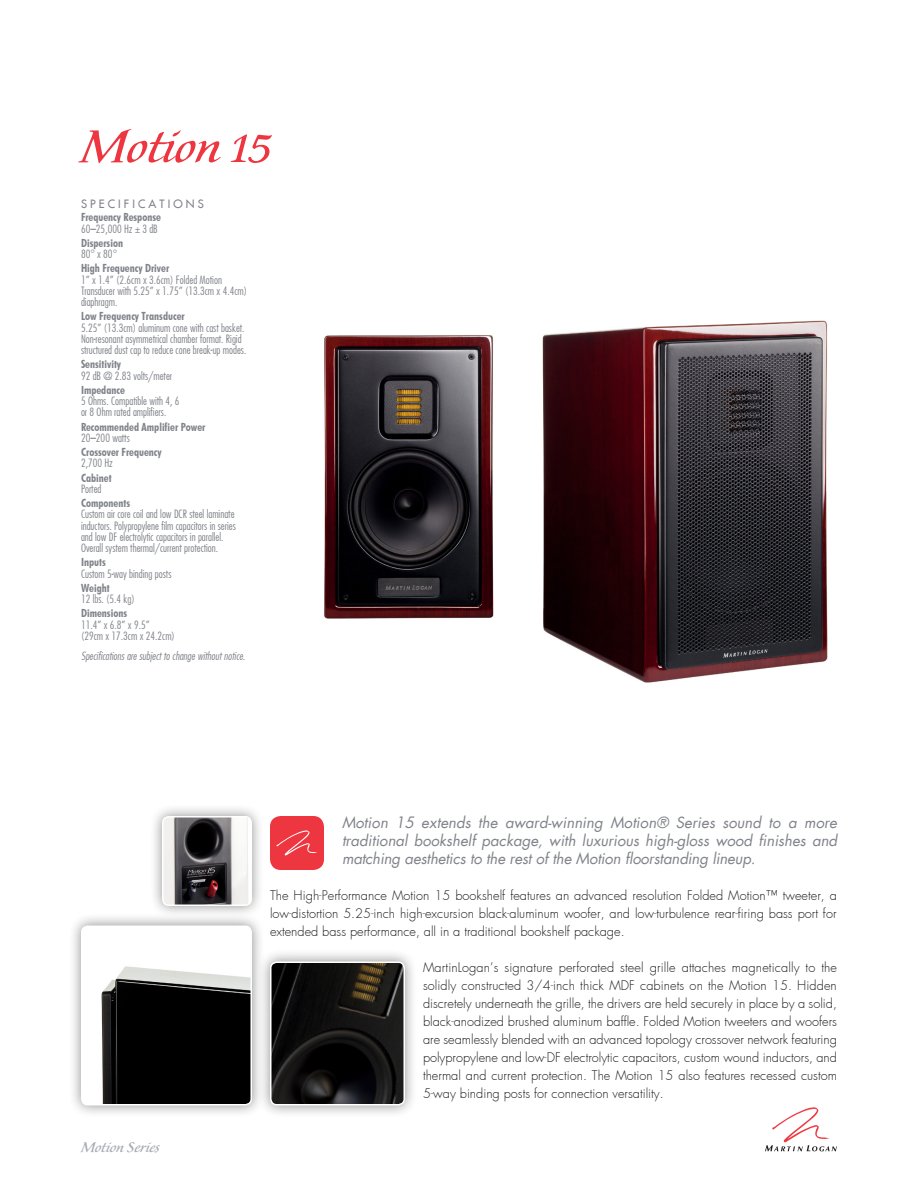
<style>
.page{position:relative;width:918px;height:1188px;background:#fff}
.page>*{position:absolute;margin:0;border:0;box-sizing:border-box;transform-origin:0 0}
.Speaker_Name{font:58.5px "Florens LP";color:#ee3640}
.t1{font:18px "Florens LP";color:#a6acb4}
.Intro_Paragraph{font:italic 15px/18px "Futura";letter-spacing:-.01em;color:#80838a;text-align:justify}
.Body_Copy{font:300 12.75px/18px "Futura";color:#231f20;text-align:justify}
.Specifications_Spec{font:300 condensed 11.25px/11.2px "Futura";color:#80838a}
.Specifications_Title{font:700 condensed 11.25px "Futura BT";color:#80838a}
.Specifications_Capti{font:11.25px "Futur Con Lig Obl";color:#80838a}
.Specifications_Spec-2{font:700 condensed 11.25px/11.2px "Futura BT";color:#80838a}
.Specifications_Heade{font:11.25px "Futura";letter-spacing:.275em;color:#80838a}
.s1{font-family:"Futura";font-weight:300}
</style>
<div class="page">
<div style="left:270px;top:816px;width:54px;height:54px;background:#ee3640;border-radius:11px"></div>
<svg style="left:277px;top:830px;width:40px;height:26px"></svg>
<img style="left:324px;top:320px;width:504px;height:363px">
<div style="left:69px;top:913px;width:196px;height:205px;background:#231f20;opacity:.5"></div>
<img style="left:82px;top:926px;width:169px;height:179px">
<div style="left:81px;top:926px;width:171px;height:180px;border:2px solid #fff;border-radius:6px"></div>
<div style="left:150px;top:804px;width:115px;height:115px;background:#231f20;opacity:.5"></div>
<img style="left:163px;top:817px;width:88px;height:88px">
<div style="left:162px;top:816px;width:90px;height:90px;border:2px solid #fff;border-radius:6px"></div>
<div style="left:258px;top:949px;width:159px;height:169px;background:#231f20;opacity:.5"></div>
<img style="left:271px;top:962px;width:133px;height:143px">
<div style="left:270px;top:962px;width:135px;height:144px;border:2px solid #fff;border-radius:6px"></div>
<svg style="left:765px;top:1107px;width:72px;height:44px"></svg>
<p class="Speaker_Name" style="left:81px;top:117px;width:193px">Motion 15</p>
<p class="Specifications_Heade" style="left:81px;top:196px;width:124px">SPECIFICATIONS</p>
<p class="Specifications_Title" style="left:81px;top:211px;width:81px">Frequency Response</p>
<p class="Specifications_Spec" style="left:81px;top:223px;width:78px">60–25,000 Hz ± 3 dB</p>
<p class="Specifications_Title" style="left:81px;top:236px;width:44px">Dispersion</p>
<p class="Specifications_Spec" style="left:81px;top:248px;width:38px">80° x 80°</p>
<p class="Specifications_Title" style="left:81px;top:262px;width:90px">High Frequency Driver</p>
<p class="Specifications_Spec" style="left:81px;top:274px;width:168px">1” x 1.4” (2.6cm x 3.6cm) Folded Motion<br>Transducer with 5.25” x 1.75” (13.3cm x 4.4cm) diaphragm.</p>
<p class="Specifications_Title" style="left:81px;top:310px;width:105px">Low Frequency Transducer</p>
<p class="Specifications_Spec" style="left:81px;top:322px;width:167px">5.25” (13.3cm) aluminum cone with cast basket.<br>Non-resonant asymmetrical chamber format. Rigid structured dust cap to reduce cone break-up modes.</p>
<p class="Specifications_Title" style="left:81px;top:358px;width:42px">Sensitivity</p>
<p class="Specifications_Spec" style="left:81px;top:370px;width:93px">92 dB @ 2.83 volts/meter</p>
<p class="Specifications_Title" style="left:81px;top:383px;width:45px">Impedance</p>
<p class="Specifications_Spec" style="left:81px;top:395px;width:100px">5 Ohms. Compatible with 4, 6 or 8 Ohm rated amplifiers.</p>
<p class="Specifications_Spec-2" style="left:81px;top:421px;width:126px">Recommended Amplifier Power<br><span class="s1">20–200 watts</span></p>
<p class="Specifications_Title" style="left:81px;top:445px;width:82px">Crossover Frequency</p>
<p class="Specifications_Spec" style="left:81px;top:457px;width:33px">2,700 Hz</p>
<p class="Specifications_Title" style="left:81px;top:471px;width:32px">Cabinet</p>
<p class="Specifications_Spec" style="left:81px;top:483px;width:22px">Ported</p>
<p class="Specifications_Title" style="left:81px;top:496px;width:51px">Components</p>
<p class="Specifications_Spec" style="left:81px;top:508px;width:156px">Custom air core coil and low DCR steel laminate inductors. Polypropylene film capacitors in series and low DF electrolytic capacitors in parallel.<br>Overall system thermal/current protection.</p>
<p class="Specifications_Title" style="left:81px;top:556px;width:26px">Inputs</p>
<p class="Specifications_Spec" style="left:81px;top:568px;width:92px">Custom 5-way binding posts</p>
<p class="Specifications_Title" style="left:81px;top:581px;width:30px">Weight</p>
<p class="Specifications_Spec" style="left:81px;top:593px;width:55px">12 lbs. (5.4 kg)</p>
<p class="Specifications_Title" style="left:81px;top:607px;width:48px">Dimensions</p>
<p class="Specifications_Spec" style="left:81px;top:619px;width:96px">11.4” x 6.8” x 9.5”<br>(29cm x 17.3cm x 24.2cm)</p>
<p class="Specifications_Capti" style="left:81px;top:649px;width:166px">Specifications are subject to change without notice.</p>
<p class="t1" style="left:81px;top:1138px;width:80px">Motion Series</p>
<p class="Intro_Paragraph" style="left:342px;top:813px;width:497px">Motion 15 extends the award-winning Motion® Series sound to a more traditional bookshelf package, with luxurious high-gloss wood finishes and matching aesthetics to the rest of the Motion floorstanding lineup.</p>
<p class="Body_Copy" style="left:270px;top:887px;width:569px">The High-Performance Motion 15 bookshelf features an advanced resolution Folded Motion™ tweeter, a low-distortion 5.25-inch high-excursion black-aluminum woofer, and low-turbulence rear-firing bass port for extended bass performance, all in a traditional bookshelf package.</p>
<p class="Body_Copy" style="left:423px;top:959px;width:416px">MartinLogan’s signature perforated steel grille attaches magnetically to the solidly constructed 3/4-inch thick MDF cabinets on the Motion 15. Hidden discretely underneath the grille, the drivers are held securely in place by a solid, black-anodized brushed aluminum baffle. Folded Motion tweeters and woofers are seamlessly blended with an advanced topology crossover network featuring polypropylene and low-DF electrolytic capacitors, custom wound inductors, and thermal and current protection. The Motion 15 also features recessed custom 5-way binding posts for connection versatility.</p>
</div>
